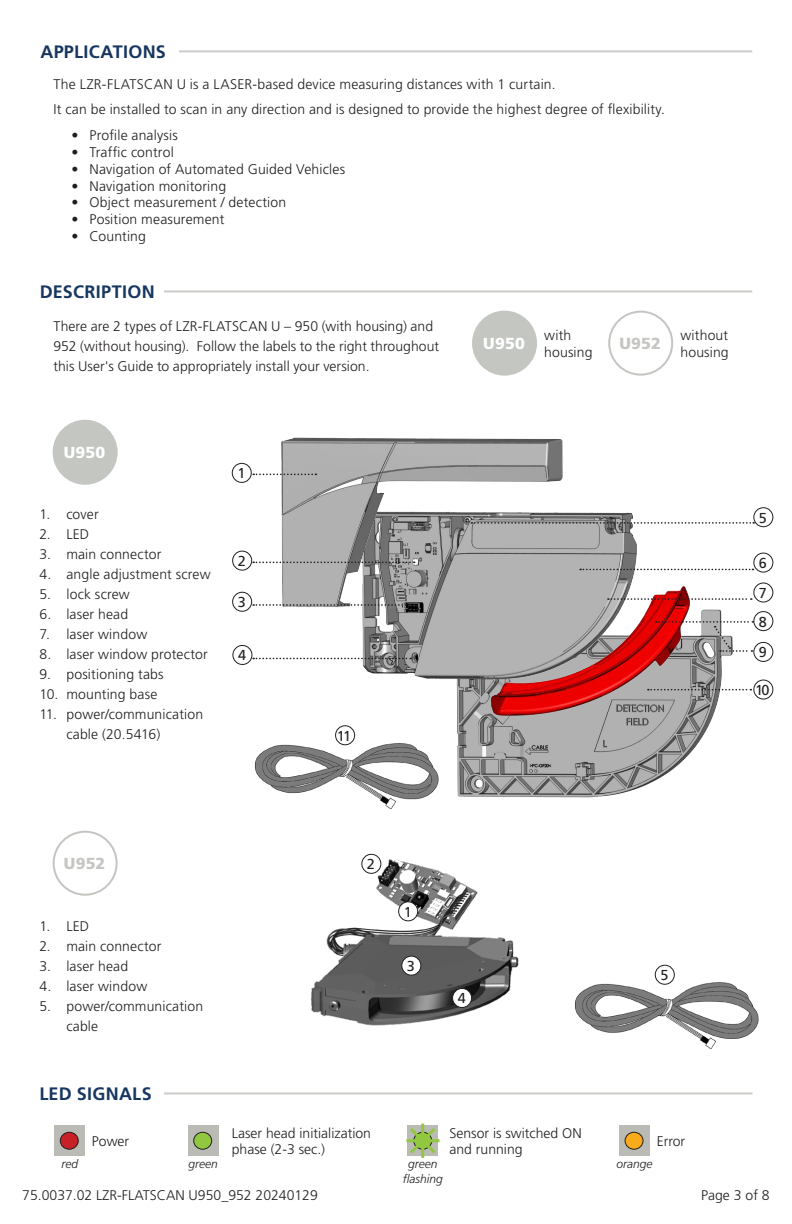
<style>
.page{position:relative;width:792px;height:1224px;background:#fff}
.page>*{position:absolute;margin:0;border:0;box-sizing:border-box;transform-origin:0 0}
.TITRE_2{font:700 18px "Frutiger LT Std";letter-spacing:.015em;color:#173660}
.CORPS_TXT{font:900 16px "Frutiger LT Std";letter-spacing:.015em;color:#fff}
.CORPS_TXT-2{font:900 16px "Frutiger LT Std";letter-spacing:.01em;color:#c3c6c1}
.CORPS_TXT-3{font:14.4px "Frutiger LT Std";color:#231f20}
.CORPS_TXT-4{font:300 14px/20px "Frutiger LT Std";letter-spacing:.01em;color:#231f20}
.t1{font:300 14px "Frutiger LT Std";letter-spacing:.01em;color:#221e1f}
.t2{font:italic 300 12px "Frutiger LT Std";color:#231f20}
</style>
<div class="page">
<img style="left:311px;top:853px;width:208px;height:173px">
<div style="left:232px;top:551px;width:20px;height:20px;border:1px solid #231f20;border-radius:50%"></div>
<div style="left:362px;top:854px;width:19px;height:19px;background:#fff;border-radius:50%"></div>
<div style="left:361px;top:854px;width:20px;height:20px;border:1px solid #231f20;border-radius:50%"></div>
<div style="left:402px;top:956px;width:19px;height:19px;background:#fff;border-radius:50%"></div>
<div style="left:401px;top:956px;width:20px;height:20px;border:1px solid #231f20;border-radius:50%"></div>
<div style="left:453px;top:988px;width:19px;height:20px;background:#fff;border-radius:50%"></div>
<div style="left:452px;top:988px;width:20px;height:20px;border:1px solid #231f20;border-radius:50%"></div>
<div style="left:232px;top:463px;width:20px;height:20px;border:1px solid #231f20;border-radius:50%"></div>
<div style="left:399px;top:902px;width:19px;height:19px;background:#fff;border-radius:50%"></div>
<div style="left:398px;top:901px;width:20px;height:20px;border:1px solid #231f20;border-radius:50%"></div>
<div style="left:232px;top:592px;width:20px;height:20px;border:1px solid #231f20;border-radius:50%"></div>
<div style="left:188px;top:1125px;width:31px;height:31px;background:#bbbbb5"></div>
<div style="left:194px;top:1132px;width:18px;height:17px;background:#91c83f;border-radius:50%"></div>
<div style="left:193px;top:1132px;width:19px;height:18px;border:1px solid #231f20;border-radius:50%"></div>
<div style="left:54px;top:1125px;width:31px;height:31px;background:#bbbbb5"></div>
<div style="left:60px;top:1132px;width:18px;height:17px;background:#c72026;border-radius:50%"></div>
<div style="left:60px;top:1132px;width:19px;height:18px;border:1px solid #231f20;border-radius:50%"></div>
<div style="left:619px;top:1125px;width:31px;height:31px;background:#bbbbb5"></div>
<div style="left:625px;top:1132px;width:18px;height:17px;background:#faab1a;border-radius:50%"></div>
<div style="left:625px;top:1132px;width:19px;height:18px;border:1px solid #231f20;border-radius:50%"></div>
<hr style="left:421px;top:1124px;width:3px;height:34px;background:#91c83f">
<hr style="left:406px;top:1139px;width:33px;height:3px;background:#91c83f">
<svg style="left:407px;top:1125px;width:32px;height:32px"></svg>
<div style="left:233px;top:645px;width:19px;height:20px;border:1px solid #231f20;border-radius:50%"></div>
<img style="left:255px;top:740px;width:184px;height:70px">
<img style="left:575px;top:980px;width:184px;height:70px">
<div style="left:336px;top:726px;width:19px;height:19px;background:#fff;border-radius:50%"></div>
<div style="left:335px;top:725px;width:20px;height:20px;border:1px solid #231f20;border-radius:50%"></div>
<div style="left:655px;top:965px;width:19px;height:19px;background:#fff;border-radius:50%"></div>
<div style="left:655px;top:965px;width:20px;height:20px;border:1px solid #231f20;border-radius:50%"></div>
<div style="left:753px;top:680px;width:20px;height:19px;border:1px solid #231f20;border-radius:50%"></div>
<img style="left:456px;top:609px;width:285px;height:189px">
<img style="left:484px;top:586px;width:210px;height:137px">
<img style="left:358px;top:512px;width:284px;height:171px">
<img style="left:273px;top:437px;width:302px;height:176px">
<svg style="left:253px;top:604px;width:158px;height:2px"></svg>
<svg style="left:253px;top:562px;width:162px;height:1px"></svg>
<svg style="left:253px;top:658px;width:158px;height:1px"></svg>
<svg style="left:253px;top:474px;width:63px;height:1px"></svg>
<svg style="left:471px;top:522px;width:283px;height:2px"></svg>
<svg style="left:648px;top:689px;width:103px;height:1px"></svg>
<div style="left:753px;top:507px;width:20px;height:20px;border:1px solid #231f20;border-radius:50%"></div>
<div style="left:473px;top:312px;width:63px;height:63px;background:#c3c6c1;border-radius:50%"></div>
<div style="left:472px;top:311px;width:65px;height:65px;border:2px solid #c3c6c1;border-radius:50%"></div>
<div style="left:54px;top:421px;width:63px;height:63px;background:#c3c6c1;border-radius:50%"></div>
<div style="left:53px;top:420px;width:65px;height:65px;border:2px solid #c3c6c1;border-radius:50%"></div>
<div style="left:608px;top:311px;width:65px;height:65px;border:2px solid #c3c6c1;border-radius:50%"></div>
<div style="left:53px;top:831px;width:65px;height:65px;border:2px solid #c3c6c1;border-radius:50%"></div>
<div style="left:753px;top:553px;width:20px;height:19px;border:1px solid #231f20;border-radius:50%"></div>
<svg style="left:580px;top:569px;width:173px;height:1px"></svg>
<div style="left:753px;top:642px;width:20px;height:20px;border:1px solid #231f20;border-radius:50%"></div>
<div style="left:753px;top:611px;width:20px;height:20px;border:1px solid #231f20;border-radius:50%"></div>
<svg style="left:608px;top:598px;width:144px;height:2px"></svg>
<div style="left:753px;top:583px;width:20px;height:19px;border:1px solid #231f20;border-radius:50%"></div>
<svg style="left:656px;top:621px;width:97px;height:31px"></svg>
<hr style="left:39px;top:1092px;width:713px;height:2px;background:#969991">
<hr style="left:40px;top:290px;width:712px;height:2px;background:#969991">
<hr style="left:40px;top:50px;width:712px;height:2px;background:#969991">
<div style="left:39px;top:1083px;width:125px;height:21px;background:#fff"></div>
<div style="left:40px;top:40px;width:138px;height:23px;background:#fff"></div>
<div style="left:40px;top:281px;width:124px;height:21px;background:#fff"></div>
<p class="TITRE_2" style="left:40px;top:41px;width:127px">APPLICATIONS</p>
<p class="CORPS_TXT-4" style="left:54px;top:74px;width:504px">The LZR-FLATSCAN U is a LASER-based device measuring distances with 1 curtain.</p>
<p class="CORPS_TXT-4" style="left:54px;top:100px;width:613px">It can be installed to scan in any direction and is designed to provide the highest degree of flexibility.</p>
<p class="t1" style="left:72px;top:128px;width:108px">• Profile analysis</p>
<p class="t1" style="left:72px;top:144px;width:104px">• Traffic control</p>
<p class="t1" style="left:72px;top:161px;width:275px">• Navigation of Automated Guided Vehicles</p>
<p class="t1" style="left:72px;top:178px;width:156px">• Navigation monitoring</p>
<p class="t1" style="left:72px;top:195px;width:216px">• Object measurement / detection</p>
<p class="t1" style="left:72px;top:212px;width:154px">• Position measurement</p>
<p class="t1" style="left:72px;top:228px;width:76px">• Counting</p>
<p class="TITRE_2" style="left:40px;top:281px;width:117px">DESCRIPTION</p>
<p class="CORPS_TXT-4" style="left:54px;top:316px;width:387px">There are 2 types of LZR-FLATSCAN U – 950 (with housing) and<br>952 (without housing). Follow the labels to the right throughout this User's Guide to appropriately install your version.</p>
<p class="CORPS_TXT-4" style="left:544px;top:325px;width:29px">with</p>
<p class="CORPS_TXT" style="left:483px;top:334px;width:43px">U950</p>
<p class="CORPS_TXT-4" style="left:544px;top:342px;width:50px">housing</p>
<p class="CORPS_TXT-2" style="left:620px;top:334px;width:43px">U952</p>
<p class="CORPS_TXT-4" style="left:680px;top:325px;width:49px">without</p>
<p class="CORPS_TXT-4" style="left:680px;top:342px;width:50px">housing</p>
<p class="CORPS_TXT" style="left:64px;top:443px;width:43px">U950</p>
<p class="CORPS_TXT-4" style="left:39px;top:505px;width:61px">1. cover</p>
<p class="CORPS_TXT-4" style="left:39px;top:525px;width:51px">2. LED</p>
<p class="CORPS_TXT-4" style="left:39px;top:545px;width:124px">3. main connector</p>
<p class="CORPS_TXT-4" style="left:39px;top:565px;width:173px">4. angle adjustment screw</p>
<p class="CORPS_TXT-4" style="left:39px;top:585px;width:92px">5. lock screw</p>
<p class="CORPS_TXT-4" style="left:39px;top:605px;width:90px">6. laser head</p>
<p class="CORPS_TXT-4" style="left:39px;top:625px;width:109px">7. laser window</p>
<p class="CORPS_TXT-4" style="left:39px;top:645px;width:170px">8. laser window protector</p>
<p class="CORPS_TXT-4" style="left:39px;top:665px;width:126px">9. positioning tabs</p>
<p class="CORPS_TXT-4" style="left:39px;top:685px;width:120px">10. mounting base</p>
<p class="CORPS_TXT-4" style="left:66px;top:705px;width:138px;text-indent:-27px">11. power/communication cable (20.5416)</p>
<p class="CORPS_TXT-3" style="left:237px;top:465px;width:10px">1</p>
<p class="CORPS_TXT-3" style="left:238px;top:553px;width:10px">2</p>
<p class="CORPS_TXT-3" style="left:238px;top:594px;width:10px">3</p>
<p class="CORPS_TXT-3" style="left:238px;top:647px;width:10px">4</p>
<p class="CORPS_TXT-3" style="left:337px;top:727px;width:16px">11</p>
<p class="CORPS_TXT-3" style="left:759px;top:509px;width:10px">5</p>
<p class="CORPS_TXT-3" style="left:759px;top:555px;width:10px">6</p>
<p class="CORPS_TXT-3" style="left:759px;top:584px;width:10px">7</p>
<p class="CORPS_TXT-3" style="left:759px;top:613px;width:10px">8</p>
<p class="CORPS_TXT-3" style="left:759px;top:644px;width:10px">9</p>
<p class="CORPS_TXT-3" style="left:755px;top:682px;width:16px">10</p>
<p class="CORPS_TXT-2" style="left:64px;top:854px;width:43px">U952</p>
<p class="CORPS_TXT-4" style="left:39px;top:916px;width:51px">1. LED</p>
<p class="CORPS_TXT-4" style="left:39px;top:936px;width:124px">2. main connector</p>
<p class="CORPS_TXT-4" style="left:39px;top:956px;width:90px">3. laser head</p>
<p class="CORPS_TXT-4" style="left:39px;top:976px;width:109px">4. laser window</p>
<p class="CORPS_TXT-4" style="left:66px;top:996px;width:138px;text-indent:-27px">5. power/communication cable</p>
<p class="TITRE_2" style="left:39px;top:1083px;width:114px">LED SIGNALS</p>
<p class="CORPS_TXT-3" style="left:367px;top:856px;width:10px">2</p>
<p class="CORPS_TXT-3" style="left:404px;top:903px;width:10px">1</p>
<p class="CORPS_TXT-3" style="left:407px;top:958px;width:10px">3</p>
<p class="CORPS_TXT-3" style="left:458px;top:990px;width:10px">4</p>
<p class="CORPS_TXT-3" style="left:660px;top:967px;width:10px">5</p>
<p class="CORPS_TXT-4" style="left:232px;top:1125px;width:141px;line-height:16.8px">Laser head initialization phase (2-3 sec.)</p>
<p class="CORPS_TXT-4" style="left:449px;top:1125px;width:134px;line-height:16.8px">Sensor is switched ON and running</p>
<p class="CORPS_TXT-4" style="left:92px;top:1131px;width:39px">Power</p>
<p class="CORPS_TXT-4" style="left:657px;top:1131px;width:30px">Error</p>
<p class="t2" style="left:61px;top:1157px;width:18px">red</p>
<p class="t2" style="left:189px;top:1157px;width:31px">green</p>
<p class="t2" style="left:408px;top:1157px;width:31px">green</p>
<p class="t2" style="left:617px;top:1157px;width:38px">orange</p>
<p class="t2" style="left:403px;top:1172px;width:42px">flashing</p>
<p class="CORPS_TXT-4" style="left:22px;top:1186px;width:297px">75.0037.02 LZR-FLATSCAN U950_952 20240129</p>
<p class="CORPS_TXT-4" style="left:701px;top:1186px;width:70px">Page 3 of 8</p>
</div>
